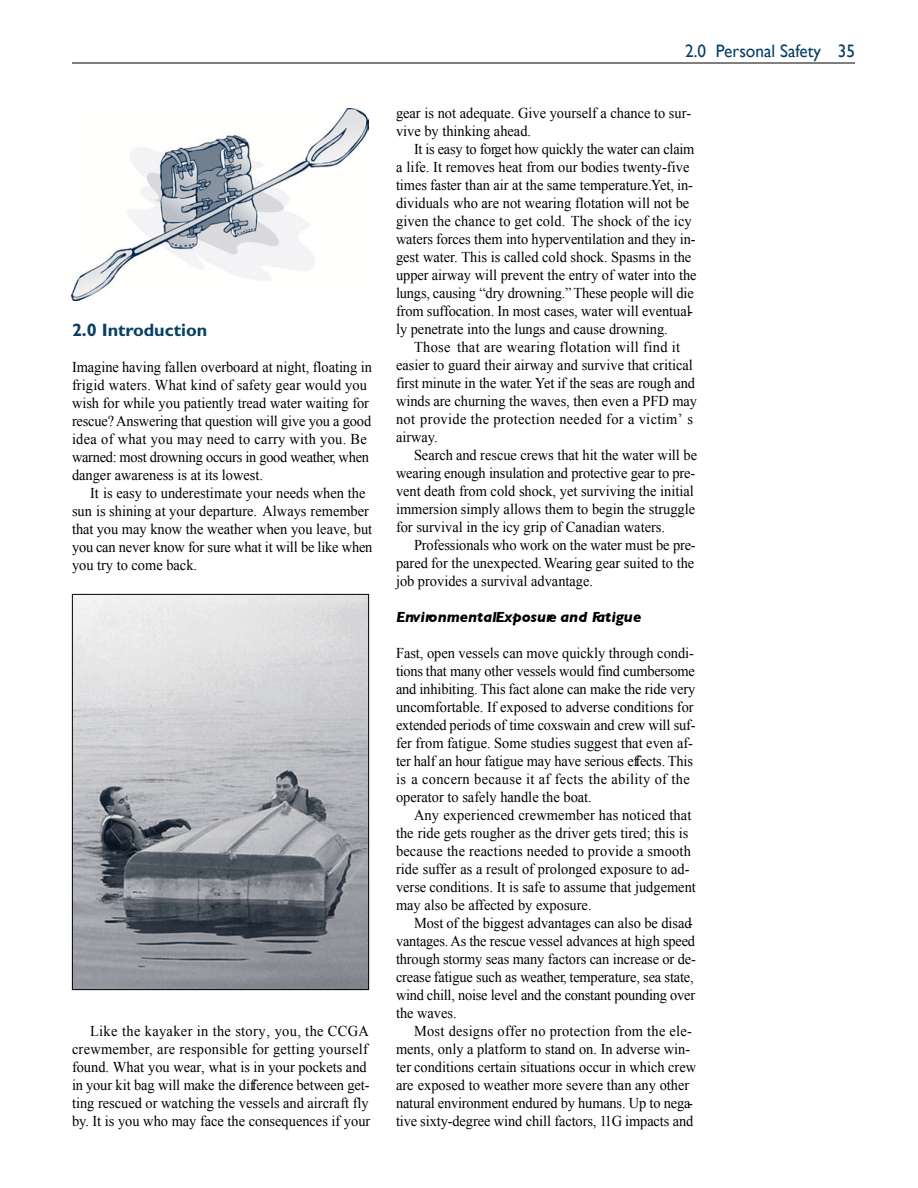
<style>
.page{position:relative;width:918px;height:1188px;background:#fff}
.page>*{position:absolute;margin:0;border:0;box-sizing:border-box;transform-origin:0 0}
.t1{font:18px "Gill Sans";color:#093f65;scale:.96 1}
.t2{font:700 18px "Gill Sans";color:#093f65}
.t3{font:15px/18px "Times New Roman";color:#000;scale:.96 1}
.t4{font:italic 700 15px "Gill Sans";color:#000}
</style>
<div class="page">
<hr style="left:72px;top:63px;width:783px;height:1px;background:#000">
<img style="left:71px;top:109px;width:297px;height:192px">
<img style="left:74px;top:596px;width:293px;height:392px">
<div style="left:72px;top:594px;width:297px;height:396px;border:1px solid #000"></div>
<p class="t2" style="left:72px;top:324px;width:137px">2.0 Introduction</p>
<p class="t3" style="left:72px;top:358px;width:314px">Imagine having fallen overboard at night, floating in frigid waters. What kind of safety gear would you wish for while you patiently tread water waiting for rescue? Answering that question will give you a good idea of what you may need to carry with you. Be warned: most drowning occurs in good weather, when danger awareness is at its lowest.</p>
<p class="t3" style="left:72px;top:484px;width:315px;text-indent:18px">It is easy to underestimate your needs when the sun is shining at your departure. Always remember that you may know the weather when you leave, but you can never know for sure what it will be like when you try to come back.</p>
<p class="t3" style="left:72px;top:1022px;width:312px;text-indent:18px">Like the kayaker in the story, you, the CCGA crewmember, are responsible for getting yourself found. What you wear, what is in your pockets and in your kit bag will make the difference between get&shy;ting rescued or watching the vessels and aircraft fly by. It is you who may face the consequences if your</p>
<p class="t1" style="left:685px;top:41px;width:178px">2.0 Personal Safety 35</p>
<p class="t3" style="left:396px;top:104px;width:309px">gear is not adequate. Give yourself a chance to sur&shy;vive by thinking ahead.</p>
<p class="t3" style="left:396px;top:140px;width:315px;text-indent:18px">It is easy to forget how quickly the water can claim a life. It removes heat from our bodies twenty-five times faster than air at the same temperature. Yet, in&shy;dividuals who are not wearing flotation will not be given the chance to get cold. The shock of the icy waters forces them into hyperventilation and they in&shy;gest water. This is called cold shock. Spasms in the upper airway will prevent the entry of water into the lungs, causing “dry drowning.” These people will die from suffocation. In most cases, water will eventual - ly penetrate into the lungs and cause drowning.</p>
<p class="t3" style="left:396px;top:338px;width:315px;text-indent:18px">Those that are wearing flotation will find it easier to guard their airway and survive that critical first minute in the water. Yet if the seas are rough and winds are churning the waves, then even a PFD may not provide the protection needed for a victim’ s airway.</p>
<p class="t3" style="left:396px;top:446px;width:315px;text-indent:18px">Search and rescue crews that hit the water will be wearing enough insulation and protective gear to pre&shy;vent death from cold shock, yet surviving the initial immersion simply allows them to begin the struggle for survival in the icy grip of Canadian waters.</p>
<p class="t3" style="left:396px;top:536px;width:314px;text-align:justify;text-indent:18px">Professionals who work on the water must be pre&shy;pared for the unexpected. Wearing gear suited to the job provides a survival advantage.</p>
<p class="t4" style="left:396px;top:608px;width:247px">Environmental Exposure and Fatigue</p>
<p class="t3" style="left:396px;top:644px;width:314px">Fast, open vessels can move quickly through condi&shy;tions that many other vessels would find cumbersome and inhibiting. This fact alone can make the ride very uncomfortable. If exposed to adverse conditions for extended periods of time coxswain and crew will suf&shy;fer from fatigue. Some studies suggest that even af&shy;ter half an hour fatigue may have serious effects. This is a concern because it af fects the ability of the operator to safely handle the boat.</p>
<p class="t3" style="left:396px;top:806px;width:314px;text-indent:18px">Any experienced crewmember has noticed that the ride gets rougher as the driver gets tired; this is because the reactions needed to provide a smooth ride suffer as a result of prolonged exposure to ad&shy;verse conditions. It is safe to assume that judgement may also be affected by exposure.</p>
<p class="t3" style="left:396px;top:914px;width:314px;text-indent:18px">Most of the biggest advantages can also be disad - vantages. As the rescue vessel advances at high speed through stormy seas many factors can increase or de&shy;crease fatigue such as weather, temperature, sea state, wind chill, noise level and the constant pounding over the waves.</p>
<p class="t3" style="left:396px;top:1022px;width:314px;text-indent:18px">Most designs offer no protection from the ele&shy;ments, only a platform to stand on. In adverse win&shy;ter conditions certain situations occur in which crew are exposed to weather more severe than any other natural environment endured by humans. Up to nega - tive sixty-degree wind chill factors, 11G impacts and</p>
</div>
